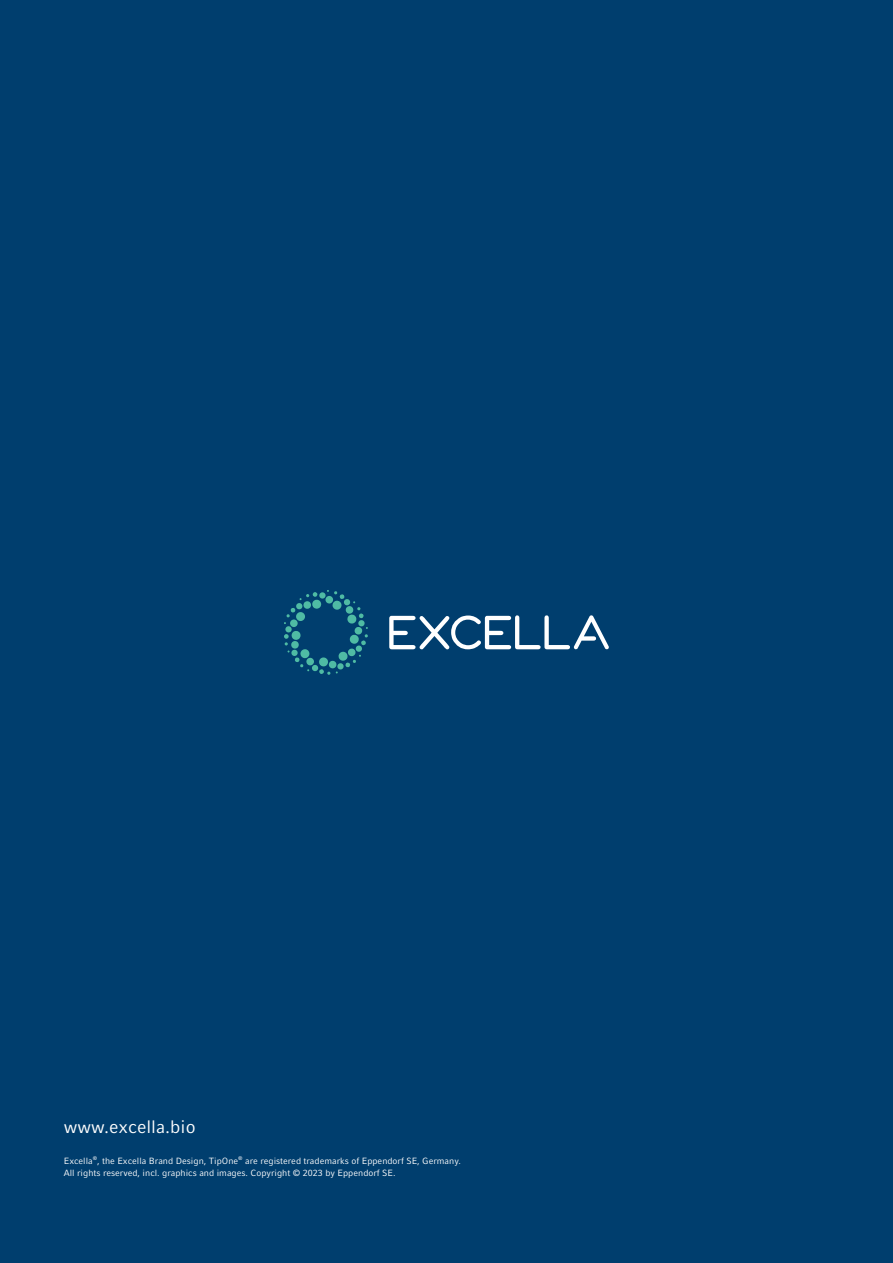
<style>
.page{position:relative;width:893px;height:1263px;background:#003e6e}
.page>*{position:absolute;margin:0;border:0;box-sizing:border-box;transform-origin:0 0}
.t1{font:18px "Compatil Factfor Eppendorf";color:#fff}
.t2{font:9px "Compatil Factfor Eppendorf";color:#fff}
.t3{font:5.25px "Compatil Factfor Eppendorf";color:#fff}
</style>
<div class="page">
<svg style="left:389px;top:615px;width:220px;height:34px"></svg>
<svg style="left:284px;top:590px;width:84px;height:85px"></svg>
<p class="t1" style="left:64px;top:1116px;width:133px">www.excella.bio</p>
<p class="t2" style="left:64px;top:1156px;width:30px">Excella</p>
<p class="t3" style="left:93px;top:1155px;width:6px">®</p>
<p class="t2" style="left:97px;top:1156px;width:143px">, the Excella Brand Design, TipOne</p>
<p class="t3" style="left:238px;top:1155px;width:6px">®</p>
<p class="t2" style="left:245px;top:1156px;width:217px">are registered trademarks of Eppendorf SE, Germany.</p>
<p class="t2" style="left:64px;top:1168px;width:333px">All rights reserved, incl. graphics and images. Copyright © 2023 by Eppendorf SE.</p>
</div>
